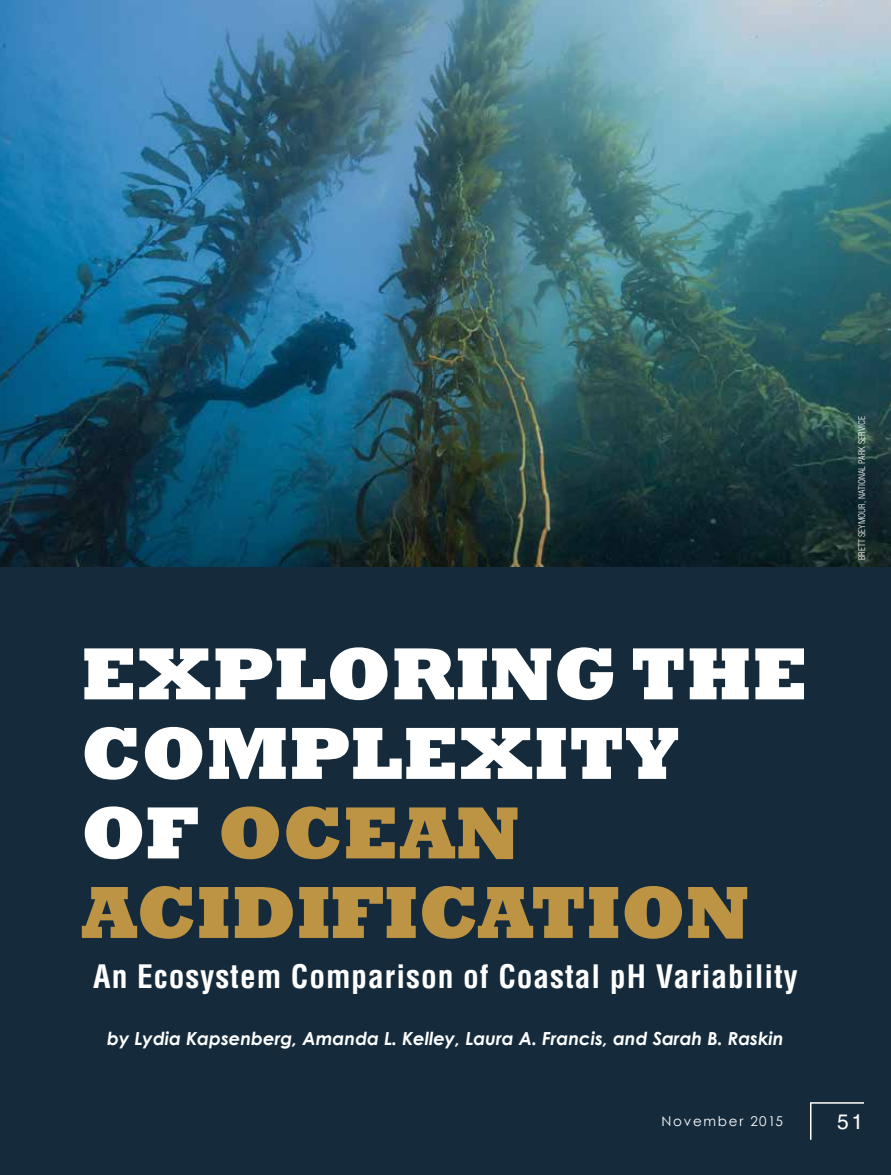
<style>
.page{position:relative;width:891px;height:1175px;background:#fff}
.page>*{position:absolute;margin:0;border:0;box-sizing:border-box;transform-origin:0 0}
.t1{font:800 75px/79.5px "Rockwell";color:#fff}
.t2{font:700 condensed 31.5px "Helvetica LT Std";letter-spacing:.03em;color:#fff}
.t3{font:21px "Helvetica LT Std";color:#fff}
.t4{font:italic 700 18px "Century Gothic";color:#fff}
.t5{font:13.5px "Century Gothic";letter-spacing:.13em;color:#fff}
.t6{font:300 condensed 9px "Helvetica LT Std";color:#fff}
.s1{color:#bd9344}
</style>
<div class="page">
<img style="left:0;top:0;width:891px;height:567px">
<div style="left:0;top:567px;width:891px;height:607px;background:#152b3c"></div>
<hr style="left:810px;top:1102px;width:54px;height:1px;background:#fff">
<hr style="left:810px;top:1103px;width:2px;height:36px;background:#fff">
<h1 class="t1" style="left:81px;top:635px;width:729px">EXPLORING THE<br>COMPLEXITY<br>OF <span class="s1">OCEAN<br>ACIDIFICATION</span></h1>
<h2 class="t2" style="left:93px;top:957px;width:706px">An Ecosystem Comparison of Coastal pH Variability</h2>
<p class="t4" style="left:107px;top:1027px;width:678px">by Lydia Kapsenberg, Amanda L. Kelley, Laura A. Francis, and Sarah B. Raskin</p>
<p class="t6" style="left:856px;top:560px;width:146px;rotate:-90deg">BRETT SEYMOUR, NATIONAL PARK SERVICE</p>
<p class="t5" style="left:661px;top:1112px;width:123px">November 2015</p>
<p class="t3" style="left:837px;top:1108px;width:28px">51</p>
</div>
